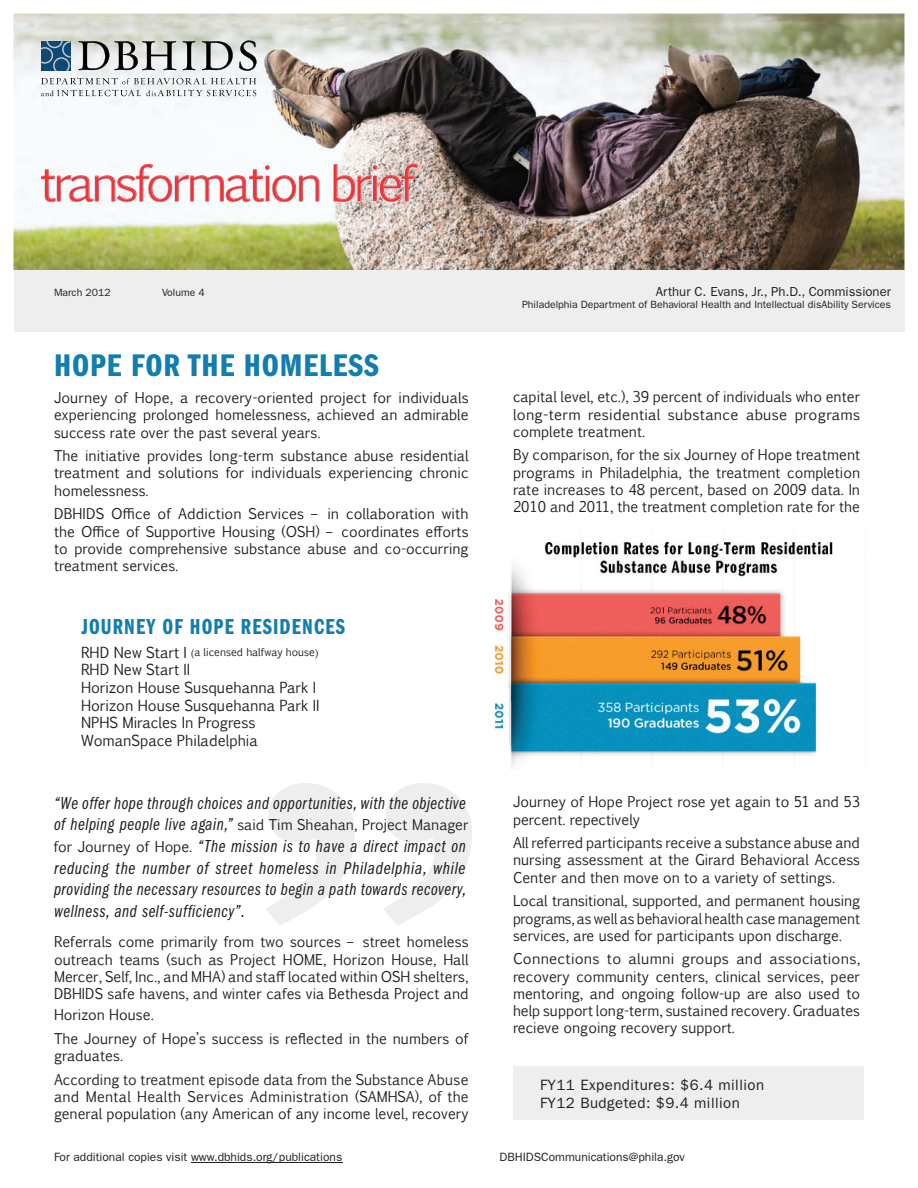
<style>
.page{position:relative;width:918px;height:1188px;background:#fff}
.page>*{position:absolute;margin:0;border:0;box-sizing:border-box;transform-origin:0 0}
.t1{font:32.4px "ITC Franklin Gothic Std Dm Cp";letter-spacing:.025em;color:#117db0;scale:1.11 1}
.t2{font:22.5px "ITC Franklin Gothic Std Dm Cp";letter-spacing:.05em;color:#117db0}
.t3{font:18px/21.6px "ITC Franklin Gothic Std Bk Cp It";letter-spacing:.03em;color:#231f20;text-align:justify}
.t4{font:15px/18px "ITC Franklin Gothic Std";letter-spacing:.03em;color:#231f20}
.t5{font:14.7px/17.5px "Pigiarniq";color:#231f20}
.t6{font:14.25px/17.1px "Pigiarniq";color:#231f20;text-align:justify}
.t7{font:13.2px "ITC Franklin Gothic Std";color:#231f20}
.t8{font:12px "ITC Franklin Gothic Std";color:#231f20}
.t9{font:10.5px "ITC Franklin Gothic Std";color:#231f20}
.t10{font:10.5px "Pigiarniq";color:#231f20}
.s1{font-size:14.7px}
.s2{font-family:"ITC Franklin Gothic Std Bk Cp It";font-size:18px}
.s3{font-family:"Pigiarniq";font-size:14.25px}
</style>
<div class="page">
<div style="left:14px;top:270px;width:890px;height:62px;background:#edeeed"></div>
<div style="left:513px;top:1066px;width:351px;height:54px;background:#edeeed"></div>
<hr style="left:191px;top:1162px;width:151px;height:1px;background:#231f20">
<svg style="left:266px;top:783px;width:206px;height:142px"></svg>
<img style="left:494px;top:541px;width:339px;height:227px">
<img style="left:14px;top:14px;width:890px;height:256px">
<img style="left:136px;top:164px;width:17px;height:1px">
<svg style="left:40px;top:165px;width:279px;height:38px"></svg>
<img style="left:334px;top:164px;width:21px;height:1px">
<img style="left:401px;top:164px;width:17px;height:1px">
<svg style="left:333px;top:165px;width:85px;height:37px;background:#dea3a1"></svg>
<svg style="left:41px;top:41px;width:30px;height:30px"></svg>
<svg style="left:79px;top:41px;width:97px;height:29px;background:#9ea09e"></svg>
<svg style="left:183px;top:41px;width:12px;height:29px"></svg>
<svg style="left:202px;top:41px;width:31px;height:29px"></svg>
<svg style="left:239px;top:40px;width:18px;height:31px"></svg>
<svg style="left:41px;top:78px;width:215px;height:6px"></svg>
<svg style="left:41px;top:90px;width:215px;height:6px"></svg>
<p class="t9" style="left:54px;top:286px;width:58px">March 2012</p>
<p class="t9" style="left:162px;top:286px;width:44px">Volume 4</p>
<p class="t7" style="left:656px;top:284px;width:237px">Arthur C. Evans, Jr., Ph.D., Commissioner</p>
<p class="t9" style="left:522px;top:299px;width:370px">Philadelphia Department of Behavioral Health and Intellectual disAbility Services</p>
<h1 class="t1" style="left:54px;top:347px;width:294px">HOPE FOR THE HOMELESS</h1>
<p class="t6" style="left:54px;top:390px;width:416px">Journey of Hope, a recovery-oriented project for individuals experiencing prolonged homelessness, achieved an admirable success rate over the past several years.</p>
<p class="t6" style="left:54px;top:448px;width:416px">The initiative provides long-term substance abuse residential treatment and solutions for individuals experiencing chronic homelessness.</p>
<p class="t6" style="left:54px;top:506px;width:416px">DBHIDS Office of Addiction Services – in collaboration with the Office of Supportive Housing (OSH) – coordinates efforts to provide comprehensive substance abuse and co-occurring treatment services.</p>
<h2 class="t2" style="left:81px;top:614px;width:266px">JOURNEY OF HOPE RESIDENCES</h2>
<p class="t10" style="left:81px;top:645px;width:239px"><span class="s1">RHD New Start I</span> (a licensed halfway house)</p>
<p class="t5" style="left:81px;top:661px;width:240px">RHD New Start II<br>Horizon House Susquehanna Park I<br>Horizon House Susquehanna Park II<br>NPHS Miracles In Progress<br>WomanSpace Philadelphia</p>
<p class="t3" style="left:54px;top:792px;width:413px">“We offer hope through choices and opportunities, with the objective</p>
<p class="t6" style="left:54px;top:817px;width:416px"><span class="s2">of helping people live again,”</span> said Tim Sheahan, Project Manager</p>
<p class="t3" style="left:54px;top:836px;width:414px"><span class="s3">for Journey of Hope.</span> “The mission is to have a direct impact on reducing the number of street homeless in Philadelphia, while providing the necessary resources to begin a path towards recovery, wellness, and self-sufficiency”.</p>
<p class="t6" style="left:54px;top:934px;width:416px">Referrals come primarily from two sources – street homeless outreach teams (such as Project HOME, Horizon House, Hall Mercer, Self, Inc., and MHA) and staff located within OSH shelters, DBHIDS safe havens, and winter cafes via Bethesda Project and</p>
<p class="t6" style="left:54px;top:1003px;width:416px;line-height:23.9px">Horizon House.<br>The Journey of Hope’s success is reflected in the numbers of</p>
<p class="t6" style="left:54px;top:1044px;width:416px;line-height:23.9px">graduates.<br>According to treatment episode data from the Substance Abuse</p>
<p class="t6" style="left:54px;top:1089px;width:416px">and Mental Health Services Administration (SAMHSA), of the general population (any American of any income level, recovery</p>
<p class="t6" style="left:513px;top:389px;width:349px">capital level, etc.), 39 percent of individuals who enter long-term residential substance abuse programs complete treatment.</p>
<p class="t6" style="left:513px;top:447px;width:349px">By comparison, for the six Journey of Hope treatment programs in Philadelphia, the treatment completion rate increases to 48 percent, based on 2009 data. In 2010 and 2011, the treatment completion rate for the</p>
<p class="t6" style="left:513px;top:794px;width:349px">Journey of Hope Project rose yet again to 51 and 53 percent. repectively</p>
<p class="t6" style="left:513px;top:835px;width:349px">All referred participants receive a substance abuse and nursing assessment at the Girard Behavioral Access Center and then move on to a variety of settings.</p>
<p class="t6" style="left:513px;top:893px;width:349px">Local transitional, supported, and permanent housing programs, as well as behavioral health case management services, are used for participants upon discharge.</p>
<p class="t6" style="left:513px;top:951px;width:349px">Connections to alumni groups and associations, recovery community centers, clinical services, peer mentoring, and ongoing follow-up are also used to help support long-term, sustained recovery. Graduates recieve ongoing recovery support.</p>
<p class="t4" style="left:540px;top:1076px;width:226px">FY11 Expenditures: $6.4 million<br>FY12 Budgeted: $9.4 million</p>
<p class="t8" style="left:54px;top:1150px;width:290px">For additional copies visit www.dbhids.org/publications</p>
<p class="t8" style="left:500px;top:1150px;width:187px">DBHIDSCommunications@phila.gov</p>
</div>
